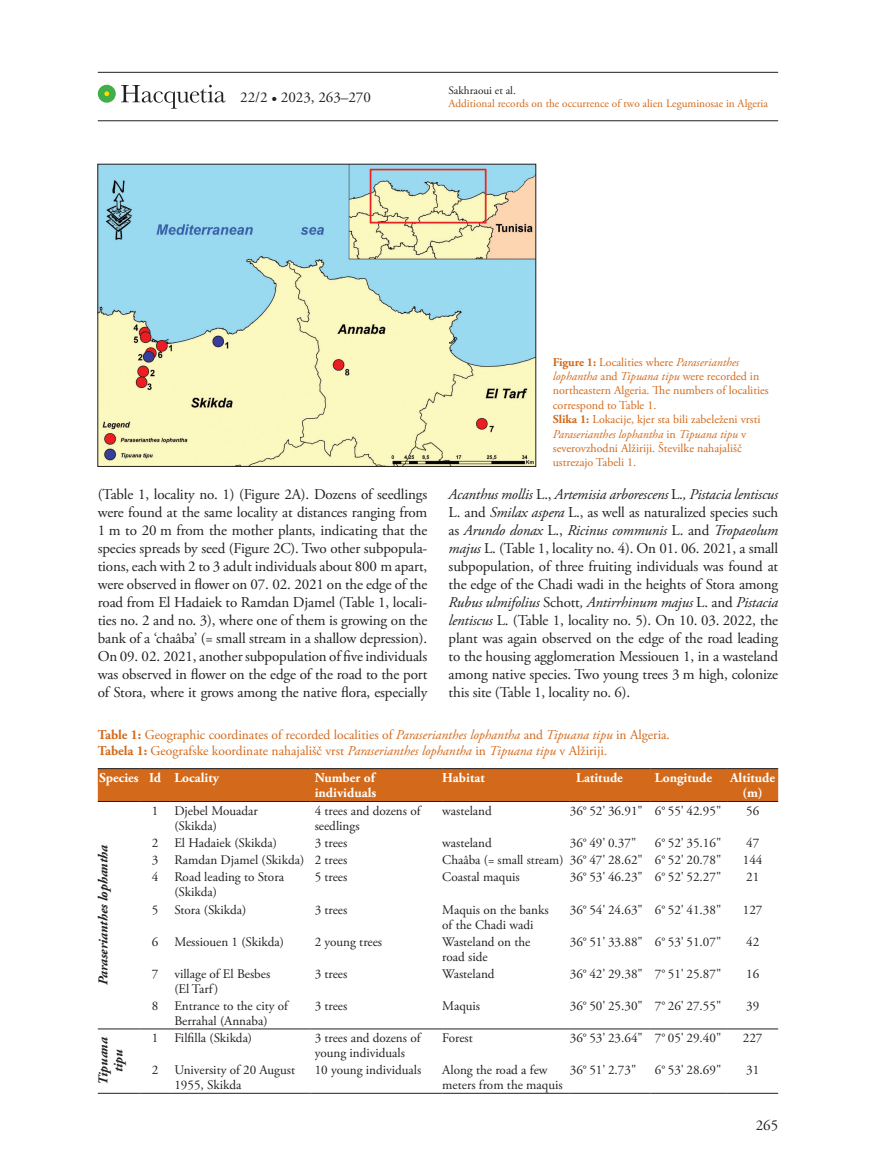
<style>
.page{position:relative;width:876px;height:1174px;background:#fff}
.page>*{position:absolute;margin:0;border:0;box-sizing:border-box;transform-origin:0 0}
.t1{font:15px/18px "Adobe Garamond Pro";letter-spacing:-.01em;color:#231f20;text-align:justify}
.t2{font:13.5px/16.2px "Adobe Garamond Pro";color:#d3691a}
.t3{font:700 13.5px/15px "Adobe Garamond Pro";color:#fff}
.t4{font:italic 700 13.5px/15px "Adobe Garamond Pro";letter-spacing:-.01em;color:#231f20;text-align:center}
.t5{font:13.2px/15px "Adobe Garamond Pro";color:#231f20}
.t6{font:12px/14.4px "Adobe Garamond Pro";color:#d3691a}
.t7{font:11.25px "Adobe Garamond Pro";color:#d3691a}
.t8{font:11.25px "Adobe Garamond Pro";color:#231f20}
.s1{font-weight:700}
.s2{font-style:italic}
</style>
<div class="page">
<hr style="left:98px;top:72px;width:680px;height:1px;background:#231f20">
<hr style="left:98px;top:120px;width:680px;height:1px;background:#231f20">
<svg style="left:121px;top:85px;width:105px;height:24px"></svg>
<div style="left:98px;top:85px;width:18px;height:18px;background:#40ae49;border-radius:50%"></div>
<svg style="left:104px;top:91px;width:5px;height:5px"></svg>
<div style="left:98px;top:769px;width:680px;height:32px;background:#d3691a"></div>
<hr style="left:98px;top:1093px;width:42px;height:1px;background:#231f20">
<hr style="left:98px;top:768px;width:42px;height:1px;background:#231f20">
<hr style="left:140px;top:768px;width:30px;height:1px;background:#231f20">
<hr style="left:170px;top:768px;width:140px;height:1px;background:#231f20">
<hr style="left:310px;top:768px;width:132px;height:1px;background:#231f20">
<hr style="left:442px;top:768px;width:128px;height:1px;background:#231f20">
<hr style="left:570px;top:768px;width:81px;height:1px;background:#231f20">
<hr style="left:651px;top:768px;width:76px;height:1px;background:#231f20">
<hr style="left:727px;top:768px;width:51px;height:1px;background:#231f20">
<hr style="left:98px;top:801px;width:42px;height:1px;background:#231f20">
<hr style="left:140px;top:801px;width:30px;height:1px;background:#231f20">
<hr style="left:170px;top:801px;width:140px;height:1px;background:#231f20">
<hr style="left:310px;top:801px;width:132px;height:1px;background:#231f20">
<hr style="left:442px;top:801px;width:128px;height:1px;background:#231f20">
<hr style="left:570px;top:801px;width:81px;height:1px;background:#231f20">
<hr style="left:651px;top:801px;width:76px;height:1px;background:#231f20">
<hr style="left:727px;top:801px;width:51px;height:1px;background:#231f20">
<hr style="left:98px;top:1028px;width:42px;height:1px;background:#231f20">
<hr style="left:140px;top:1028px;width:30px;height:1px;background:#231f20">
<hr style="left:170px;top:1028px;width:140px;height:1px;background:#231f20">
<hr style="left:310px;top:1028px;width:132px;height:1px;background:#231f20">
<hr style="left:442px;top:1028px;width:128px;height:1px;background:#231f20">
<hr style="left:570px;top:1028px;width:81px;height:1px;background:#231f20">
<hr style="left:651px;top:1028px;width:76px;height:1px;background:#231f20">
<hr style="left:727px;top:1028px;width:51px;height:1px;background:#231f20">
<hr style="left:140px;top:1093px;width:30px;height:1px;background:#231f20">
<hr style="left:170px;top:1093px;width:140px;height:1px;background:#231f20">
<hr style="left:310px;top:1093px;width:132px;height:1px;background:#231f20">
<hr style="left:442px;top:1093px;width:128px;height:1px;background:#231f20">
<hr style="left:570px;top:1093px;width:81px;height:1px;background:#231f20">
<hr style="left:651px;top:1093px;width:76px;height:1px;background:#231f20">
<hr style="left:727px;top:1093px;width:51px;height:1px;background:#231f20">
<img style="left:99px;top:166px;width:435px;height:299px">
<div style="left:97px;top:164px;width:439px;height:303px;border:1px solid #231f20"></div>
<p class="t1" style="left:240px;top:89px;width:132px">22/2 • 2023, 263–270</p>
<p class="t8" style="left:449px;top:84px;width:69px">Sakhraoui et al.</p>
<p class="t7" style="left:449px;top:97px;width:321px">Additional records on the occurrence of two alien Leguminosae in Algeria</p>
<p class="t6" style="left:553px;top:355px;width:217px"><span class="s1">Figure 1:</span> Localities where <span class="s2">Paraserianthes lophantha</span> and <span class="s2">Tipuana tipu</span> were recorded in northeastern Algeria. The numbers of localities correspond to Table 1.<br><span class="s1">Slika 1:</span> Lokacije, kjer sta bili zabeleženi vrsti <span class="s2">Paraserianthes lophantha</span> in <span class="s2">Tipuana tipu</span> v severovzhodni Alžiriji. Številke nahajališč ustrezajo Tabeli 1.</p>
<p class="t1" style="left:98px;top:486px;width:331px">(Table 1, locality no. 1) (Figure 2A). Dozens of seedlings were found at the same locality at distances ranging from 1 m to 20 m from the mother plants, indicating that the species spreads by seed (Figure 2C). Two other subpopula&shy;tions, each with 2 to 3 adult individuals about 800 m apart, were observed in flower on 07. 02. 2021 on the edge of the road from El Hadaiek to Ramdan Djamel (Table 1, locali&shy;ties no. 2 and no. 3), where one of them is growing on the bank of a ‘chaâba’ (= small stream in a shallow depression).<br>On 09. 02. 2021, another subpopulation of five individuals was observed in flower on the edge of the road to the port of Stora, where it grows among the native flora, especially</p>
<p class="t1" style="left:449px;top:486px;width:331px"><span class="s2">Acanthus mollis</span> L., <span class="s2">Artemisia arborescens</span> L.<span class="s2">, Pistacia lentiscus </span>L. and <span class="s2">Smilax aspera</span> L., as well as naturalized species such as <span class="s2">Arundo donax</span> L., <span class="s2">Ricinus communis</span> L. and <span class="s2">Tropaeolum majus</span> L. (Table 1, locality no. 4). On 01. 06. 2021, a small subpopulation, of three fruiting individuals was found at the edge of the Chadi wadi in the heights of Stora among <span class="s2">Rubus ulmifolius</span> Schott<span class="s2">, Antirrhinum majus</span> L. and <span class="s2">Pistacia lentiscus</span> L. (Table 1, locality no. 5). On 10. 03. 2022, the plant was again observed on the edge of the road leading to the housing agglomeration Messiouen 1, in a wasteland among native species. Two young trees 3 m high, colonize this site (Table 1, locality no. 6).</p>
<p class="t2" style="left:98px;top:727px;width:574px"><span class="s1">Table 1:</span> Geographic coordinates of recorded localities of <span class="s2">Paraserianthes lophantha</span> and <span class="s2">Tipuana tipu</span> in Algeria.<br><span class="s1">Tabela 1:</span> Geografske koordinate nahajališč vrst <span class="s2">Paraserianthes lophantha</span> in <span class="s2">Tipuana tipu</span> v Alžiriji.</p>
<p class="t3" style="left:99px;top:771px;width:121px">Species Id Locality</p>
<p class="t3" style="left:315px;top:771px;width:63px">Number of individuals</p>
<p class="t3" style="left:442px;top:771px;width:44px">Habitat</p>
<p class="t3" style="left:576px;top:771px;width:48px">Latitude</p>
<p class="t3" style="left:655px;top:771px;width:59px">Longitude</p>
<p class="t3" style="left:730px;top:771px;width:47px;text-align:center">Altitude (m)</p>
<p class="t4" style="left:96px;top:985px;width:141px;rotate:-90deg">Paraserianthes lophantha</p>
<p class="t5" style="left:174px;top:803px;width:85px;text-indent:-22px">1 Djebel Mouadar (Skikda)</p>
<p class="t5" style="left:315px;top:803px;width:107px">4 trees and dozens of seedlings</p>
<p class="t5" style="left:442px;top:803px;width:51px">wasteland</p>
<p class="t5" style="left:570px;top:803px;width:153px">36° 52' 36.91" 6° 55' 42.95"</p>
<p class="t5" style="left:746px;top:803px;width:15px">56</p>
<p class="t5" style="left:152px;top:835px;width:127px">2 El Hadaiek (Skikda)</p>
<p class="t5" style="left:315px;top:835px;width:34px">3 trees</p>
<p class="t5" style="left:442px;top:835px;width:51px">wasteland</p>
<p class="t5" style="left:570px;top:835px;width:68px">36° 49' 0.37"</p>
<p class="t5" style="left:655px;top:835px;width:68px">6° 52' 35.16"</p>
<p class="t5" style="left:746px;top:835px;width:15px">47</p>
<p class="t5" style="left:152px;top:853px;width:197px">3 Ramdan Djamel (Skikda) 2 trees</p>
<p class="t5" style="left:442px;top:853px;width:281px">Chaâba (= small stream) 36° 47' 28.62" 6° 52' 20.78"</p>
<p class="t5" style="left:743px;top:853px;width:21px">144</p>
<p class="t5" style="left:174px;top:870px;width:111px;text-indent:-22px">4 Road leading to Stora (Skikda)</p>
<p class="t5" style="left:315px;top:870px;width:34px">5 trees</p>
<p class="t5" style="left:442px;top:870px;width:79px">Coastal maquis</p>
<p class="t5" style="left:570px;top:870px;width:153px">36° 53' 46.23" 6° 52' 52.27"</p>
<p class="t5" style="left:746px;top:870px;width:15px">21</p>
<p class="t5" style="left:152px;top:902px;width:96px">5 Stora (Skikda)</p>
<p class="t5" style="left:315px;top:902px;width:34px">3 trees</p>
<p class="t5" style="left:442px;top:902px;width:108px">Maquis on the banks of the Chadi wadi</p>
<p class="t5" style="left:570px;top:902px;width:153px">36° 54' 24.63" 6° 52' 41.38"</p>
<p class="t5" style="left:743px;top:902px;width:21px">127</p>
<p class="t5" style="left:152px;top:934px;width:134px">6 Messiouen 1 (Skikda)</p>
<p class="t5" style="left:315px;top:934px;width:69px">2 young trees</p>
<p class="t5" style="left:442px;top:934px;width:90px">Wasteland on the road side</p>
<p class="t5" style="left:570px;top:934px;width:153px">36° 51' 33.88" 6° 53' 51.07"</p>
<p class="t5" style="left:746px;top:934px;width:15px">42</p>
<p class="t5" style="left:174px;top:966px;width:97px;text-indent:-22px">7 village of El Besbes (El Tarf)</p>
<p class="t5" style="left:315px;top:966px;width:34px">3 trees</p>
<p class="t5" style="left:442px;top:966px;width:54px">Wasteland</p>
<p class="t5" style="left:570px;top:966px;width:153px">36° 42' 29.38" 7° 51' 25.87"</p>
<p class="t5" style="left:746px;top:966px;width:15px">16</p>
<p class="t5" style="left:152px;top:999px;width:138px;text-align:center">8 Entrance to the city of<br>Berrahal (Annaba)</p>
<p class="t5" style="left:315px;top:999px;width:34px">3 trees</p>
<p class="t5" style="left:442px;top:999px;width:39px">Maquis</p>
<p class="t5" style="left:570px;top:999px;width:153px">36° 50' 25.30" 7° 26' 27.55"</p>
<p class="t5" style="left:746px;top:999px;width:15px">39</p>
<p class="t4" style="left:96px;top:1084px;width:49px;rotate:-90deg">Tipuana tipu</p>
<p class="t5" style="left:152px;top:1031px;width:102px">1 Filfilla (Skikda)</p>
<p class="t5" style="left:315px;top:1031px;width:107px">3 trees and dozens of young individuals</p>
<p class="t5" style="left:442px;top:1031px;width:32px">Forest</p>
<p class="t5" style="left:570px;top:1031px;width:153px">36° 53' 23.64" 7° 05' 29.40"</p>
<p class="t5" style="left:743px;top:1031px;width:21px">227</p>
<p class="t5" style="left:174px;top:1063px;width:122px;text-indent:-22px">2 University of 20 August<br>1955, Skikda</p>
<p class="t5" style="left:315px;top:1063px;width:108px">10 young individuals</p>
<p class="t5" style="left:442px;top:1063px;width:122px">Along the road a few meters from the maquis</p>
<p class="t5" style="left:570px;top:1063px;width:68px">36° 51' 2.73"</p>
<p class="t5" style="left:655px;top:1063px;width:68px">6° 53' 28.69"</p>
<p class="t5" style="left:746px;top:1063px;width:15px">31</p>
<p class="t1" style="left:756px;top:1116px;width:24px">265</p>
</div>
